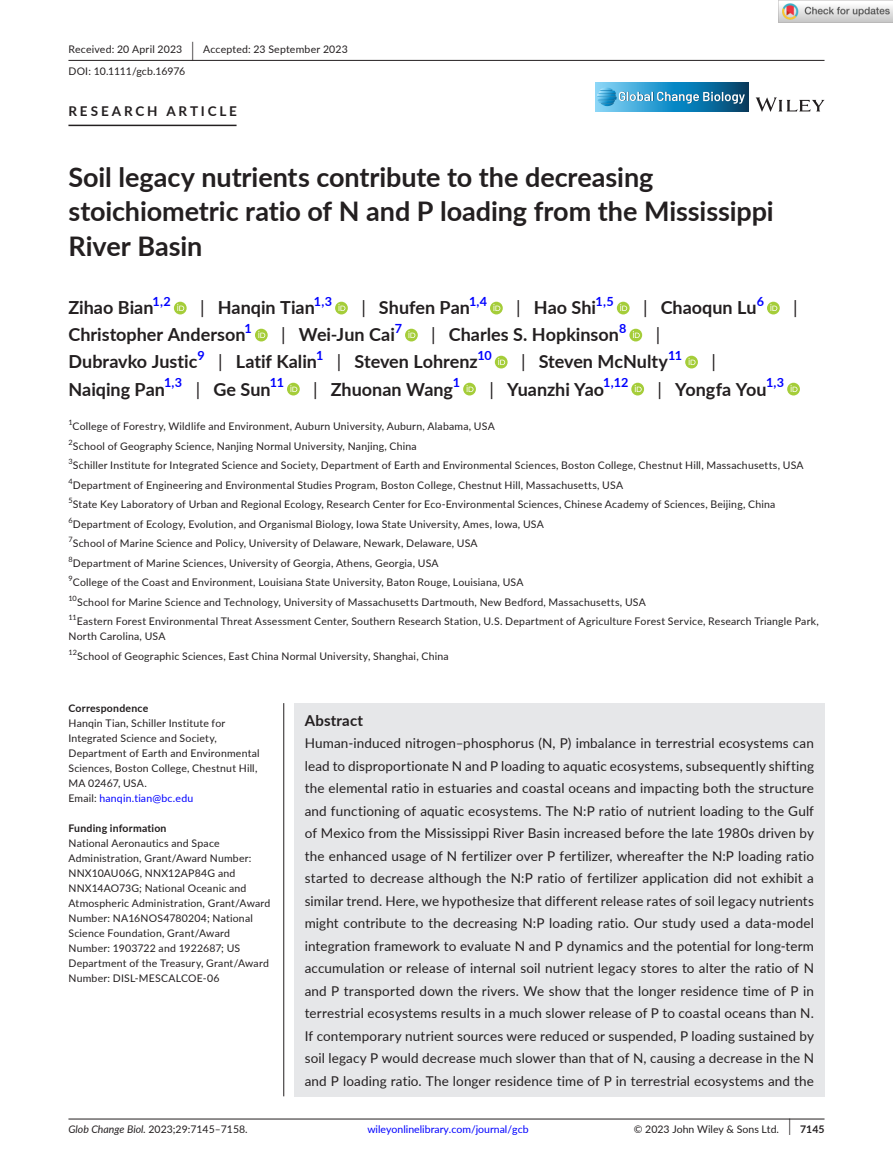
<style>
.page{position:relative;width:893px;height:1174px;background:#fff}
.page>*{position:absolute;margin:0;border:0;box-sizing:border-box;transform-origin:0 0}
.t1{font:700 27px/34.5px "Lato";letter-spacing:-.005em;color:#231f20}
.t2{font:700 18px "Lato";color:#231f20}
.t3{font:18px "Lato";color:#231f20}
.t4{font:700 15px "Lato";letter-spacing:.015em;color:#231f20}
.t5{font:13.5px/22.5px "Lato";letter-spacing:.01em;color:#231f20;text-align:justify}
.t6{font:700 13.5px "Lato";letter-spacing:.21em;color:#231f20}
.t7{font:700 12.6px "Lato";letter-spacing:-.025em;color:#00f}
.t8{font:10.5px/15px "Lato";letter-spacing:.02em;color:#231f20}
.t9{font:10.5px "Lato";color:#231f20}
.t10{font:10.5px "Lato";color:#00f}
.t11{font:700 10.5px "Lato";letter-spacing:.02em;color:#231f20}
.s1{font-size:19.65px}
.s2{font-weight:400}
.s3{color:#00f}
.s4{font-style:italic}
.s5{font-size:17.4px}
.s6{font-weight:700}
</style>
<div class="page">
<hr style="left:68px;top:1118px;width:756px;height:1px;background:#231f20">
<svg style="left:756px;top:97px;width:68px;height:15px"></svg>
<svg style="left:595px;top:82px;width:153px;height:29px;background:#2b8bbb"></svg>
<svg style="left:597px;top:87px;width:148px;height:19px;background:#4799c2"></svg>
<hr style="left:68px;top:60px;width:756px;height:1px;background:#231f20">
<hr style="left:68px;top:125px;width:169px;height:1px;background:#231f20">
<div style="left:174px;top:302px;width:13px;height:12px;background:#a5cd39;border-radius:50%"></div>
<svg style="left:177px;top:304px;width:7px;height:7px"></svg>
<svg style="left:335px;top:302px;width:13px;height:12px"></svg>
<svg style="left:338px;top:304px;width:7px;height:7px"></svg>
<svg style="left:490px;top:302px;width:13px;height:12px"></svg>
<svg style="left:493px;top:304px;width:7px;height:7px"></svg>
<div style="left:617px;top:302px;width:13px;height:12px;background:#a5cd39;border-radius:50%"></div>
<svg style="left:620px;top:304px;width:7px;height:7px"></svg>
<svg style="left:767px;top:302px;width:13px;height:12px"></svg>
<svg style="left:770px;top:304px;width:7px;height:7px"></svg>
<div style="left:255px;top:329px;width:13px;height:12px;background:#a5cd39;border-radius:50%"></div>
<svg style="left:258px;top:331px;width:7px;height:7px"></svg>
<svg style="left:405px;top:329px;width:13px;height:12px"></svg>
<svg style="left:408px;top:331px;width:7px;height:7px"></svg>
<div style="left:629px;top:329px;width:13px;height:12px;background:#a5cd39;border-radius:50%"></div>
<svg style="left:633px;top:331px;width:7px;height:7px"></svg>
<svg style="left:495px;top:356px;width:13px;height:12px"></svg>
<svg style="left:498px;top:358px;width:7px;height:7px"></svg>
<svg style="left:685px;top:356px;width:13px;height:12px"></svg>
<svg style="left:689px;top:358px;width:6px;height:7px"></svg>
<svg style="left:287px;top:383px;width:13px;height:12px"></svg>
<svg style="left:290px;top:385px;width:7px;height:7px"></svg>
<svg style="left:463px;top:383px;width:13px;height:12px"></svg>
<svg style="left:467px;top:385px;width:6px;height:7px"></svg>
<svg style="left:631px;top:383px;width:13px;height:12px"></svg>
<svg style="left:635px;top:385px;width:7px;height:7px"></svg>
<svg style="left:787px;top:383px;width:13px;height:12px"></svg>
<svg style="left:791px;top:385px;width:6px;height:7px"></svg>
<div style="left:294px;top:703px;width:530px;height:393px;background:#e6e7e9"></div>
<hr style="left:283px;top:703px;width:1px;height:393px;background:#231f20">
<img style="left:779px;top:0;width:114px;height:23px">
<p class="t8" style="left:68px;top:38px;width:281px;line-height:21.8px">Received: 20 April 2023 <span class="s1">|</span> Accepted: 23 September 2023<br>DOI: 10.1111/gcb.16976</p>
<p class="t6" style="left:68px;top:101px;width:170px">RESEARCH ARTICLE</p>
<h1 class="t1" style="left:68px;top:159px;width:707px">Soil legacy nutrients contribute to the decreasing stoichiometric ratio of N and P loading from the Mississippi<br>River Basin</h1>
<h2 class="t2" style="left:68px;top:295px;width:87px">Zihao Bian</h2>
<p class="t7" style="left:153px;top:292px;width:20px">1,2</p>
<h2 class="t2" style="left:200px;top:295px;width:116px"><span class="s2">|</span> Hanqin Tian</h2>
<p class="t7" style="left:314px;top:292px;width:20px">1,3</p>
<h2 class="t2" style="left:361px;top:295px;width:110px"><span class="s2">|</span> Shufen Pan</h2>
<p class="t7" style="left:469px;top:292px;width:19px">1,4</p>
<h2 class="t2" style="left:516px;top:295px;width:81px"><span class="s2">|</span> Hao Shi</h2>
<p class="t7" style="left:596px;top:292px;width:20px">1,5</p>
<h2 class="t2" style="left:643px;top:295px;width:115px"><span class="s2">|</span> Chaoqun Lu</h2>
<p class="t7" style="left:757px;top:292px;width:9px">6</p>
<h2 class="t3" style="left:793px;top:295px;width:6px">|</h2>
<h2 class="t2" style="left:68px;top:322px;width:179px">Christopher Anderson</h2>
<p class="t7" style="left:245px;top:319px;width:9px">1</p>
<h2 class="t2" style="left:281px;top:322px;width:115px"><span class="s2">|</span> Wei-Jun Cai</h2>
<p class="t7" style="left:395px;top:319px;width:9px">7</p>
<h2 class="t2" style="left:431px;top:322px;width:189px"><span class="s2">|</span> Charles S. Hopkinson</h2>
<p class="t7" style="left:619px;top:319px;width:9px">8</p>
<h2 class="t3" style="left:656px;top:322px;width:6px">|</h2>
<h2 class="t2" style="left:68px;top:349px;width:130px">Dubravko Justic</h2>
<p class="t7" style="left:197px;top:346px;width:9px">9</p>
<h2 class="t2" style="left:218px;top:349px;width:100px"><span class="s2">|</span> Latif Kalin</h2>
<p class="t7" style="left:316px;top:346px;width:9px">1</p>
<h2 class="t2" style="left:337px;top:349px;width:142px"><span class="s2">|</span> Steven Lohrenz</h2>
<p class="t7" style="left:477px;top:346px;width:16px">10</p>
<h2 class="t2" style="left:521px;top:349px;width:148px"><span class="s2">|</span> Steven McNulty</h2>
<p class="t7" style="left:668px;top:346px;width:16px">11</p>
<h2 class="t3" style="left:711px;top:349px;width:6px">|</h2>
<h2 class="t2" style="left:68px;top:376px;width:98px">Naiqing Pan</h2>
<p class="t7" style="left:164px;top:373px;width:20px">1,3</p>
<h2 class="t2" style="left:196px;top:376px;width:77px"><span class="s2">|</span> Ge Sun</h2>
<p class="t7" style="left:270px;top:373px;width:16px">11</p>
<h2 class="t2" style="left:313px;top:376px;width:141px"><span class="s2">|</span> Zhuonan Wang</h2>
<p class="t7" style="left:453px;top:373px;width:9px">1</p>
<h2 class="t2" style="left:489px;top:376px;width:116px"><span class="s2">|</span> Yuanzhi Yao</h2>
<p class="t7" style="left:603px;top:373px;width:27px">1,12</p>
<h2 class="t2" style="left:658px;top:376px;width:111px"><span class="s2">|</span> Yongfa You</h2>
<p class="t7" style="left:766px;top:373px;width:20px">1,3</p>
<p class="t8" style="left:68px;top:416px;width:752px;line-height:19.5px"><sup>1</sup>College of Forestry, Wildlife and Environment, Auburn University, Auburn, Alabama, USA<br><sup>2</sup>School of Geography Science, Nanjing Normal University, Nanjing, China<br><sup>3</sup>Schiller Institute for Integrated Science and Society, Department of Earth and Environmental Sciences, Boston College, Chestnut Hill, Massachusetts, USA <sup>4</sup>Department of Engineering and Environmental Studies Program, Boston College, Chestnut Hill, Massachusetts, USA<br><sup>5</sup>State Key Laboratory of Urban and Regional Ecology, Research Center for Eco-Environmental Sciences, Chinese Academy of Sciences, Beijing, China <sup>6</sup>Department of Ecology, Evolution, and Organismal Biology, Iowa State University, Ames, Iowa, USA<br><sup>7</sup>School of Marine Science and Policy, University of Delaware, Newark, Delaware, USA<br><sup>8</sup>Department of Marine Sciences, University of Georgia, Athens, Georgia, USA<br><sup>9</sup>College of the Coast and Environment, Louisiana State University, Baton Rouge, Louisiana, USA<br><sup>10</sup>School for Marine Science and Technology, University of Massachusetts Dartmouth, New Bedford, Massachusetts, USA<br><sup>11</sup>Eastern Forest Environmental Threat Assessment Center, Southern Research Station, U.S. Department of Agriculture Forest Service, Research Triangle Park,</p>
<p class="t8" style="left:68px;top:626px;width:382px;line-height:19.5px">North Carolina, USA<br><sup>12</sup>School of Geographic Sciences, East China Normal University, Shanghai, China</p>
<p class="t11" style="left:68px;top:700px;width:81px">Correspondence</p>
<p class="t8" style="left:68px;top:715px;width:193px">Hanqin Tian, Schiller Institute for<br>Integrated Science and Society,<br>Department of Earth and Environmental<br>Sciences, Boston College, Chestnut Hill,<br>MA 02467, USA.<br>Email: <span class="s3">hanqin.tian@bc.edu</span></p>
<p class="t11" style="left:68px;top:820px;width:100px">Funding information</p>
<p class="t8" style="left:68px;top:835px;width:204px">National Aeronautics and Space Administration, Grant/Award Number:<br>NNX10AU06G, NNX12AP84G and NNX14AO73G; National Oceanic and Atmospheric Administration, Grant/Award Number: NA16NOS4780204; National Science Foundation, Grant/Award Number: 1903722 and 1922687; US Department of the Treasury, Grant/Award Number: DISL-MESCALCOE-06</p>
<h3 class="t4" style="left:305px;top:709px;width:60px">Abstract</h3>
<p class="t5" style="left:305px;top:731px;width:511px">Human-induced nitrogen–phosphorus (N, P) imbalance in terrestrial ecosystems can lead to disproportionate N and P loading to aquatic ecosystems, subsequently shifting the elemental ratio in estuaries and coastal oceans and impacting both the structure and functioning of aquatic ecosystems. The N:P ratio of nutrient loading to the Gulf of Mexico from the Mississippi River Basin increased before the late 1980s driven by the enhanced usage of N fertilizer over P fertilizer, whereafter the N:P loading ratio started to decrease although the N:P ratio of fertilizer application did not exhibit a similar trend. Here, we hypothesize that different release rates of soil legacy nutrients might contribute to the decreasing N:P loading ratio. Our study used a data-model integration framework to evaluate N and P dynamics and the potential for long-term accumulation or release of internal soil nutrient legacy stores to alter the ratio of N and P transported down the rivers. We show that the longer residence time of P in terrestrial ecosystems results in a much slower release of P to coastal oceans than N.<br>If contemporary nutrient sources were reduced or suspended, P loading sustained by soil legacy P would decrease much slower than that of N, causing a decrease in the N and P loading ratio. The longer residence time of P in terrestrial ecosystems and the</p>
<p class="t9" style="left:68px;top:1121px;width:181px"><span class="s4">Glob Change Biol.</span> 2023;29:7145–7158.</p>
<p class="t10" style="left:367px;top:1121px;width:163px">wileyonlinelibrary.com/journal/gcb</p>
<p class="t9" style="left:634px;top:1121px;width:192px">© 2023 John Wiley &amp; Sons Ltd. <span class="s5">|</span> <span class="s6">7145</span></p>
</div>
